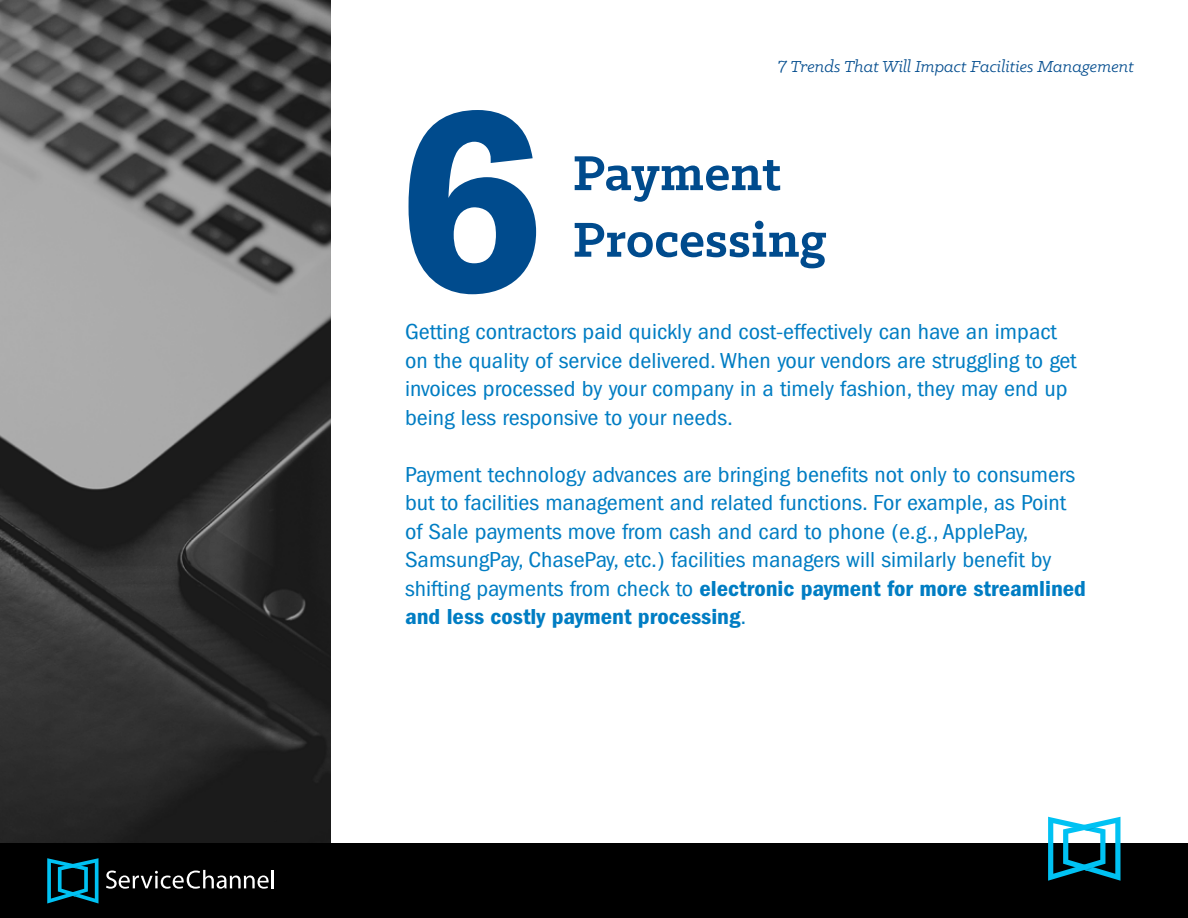
<style>
.page{position:relative;width:1188px;height:918px;background:#fff}
.page>*{position:absolute;margin:0;border:0;box-sizing:border-box;transform-origin:0 0}
.t1{font:700 262.5px "Akzidenz Grotesk BE";color:#004b8d}
.t2{font:700 55.5px/66.6px "Klinic Slab";color:#004b8d}
.t3{font:condensed 22.5px/28.5px "ITC Franklin Gothic Std";color:#007dc3;scale:1.1 1}
.t4{font:22.5px/28.5px "ITC Franklin Gothic Std Dm Cd";color:#007dc3;scale:1.1 1}
.t5{font:italic 18px "Klinic Slab";color:#004b8d}
.s1{font-size:19.5px}
.s2{font-family:"ITC Franklin Gothic Std";font-stretch:condensed}
</style>
<div class="page">
<svg style="left:0;top:0;width:331px;height:844px;background:#535353"></svg>
<div style="left:0;top:844px;width:1188px;height:74px;background:#000"></div>
<svg style="left:47px;top:858px;width:52px;height:46px"></svg>
<svg style="left:106px;top:870px;width:168px;height:19px"></svg>
<svg style="left:1048px;top:817px;width:72px;height:64px"></svg>
<h1 class="t1" style="left:398px;top:48px;width:149px">6</h1>
<p class="t5" style="left:778px;top:55px;width:358px"><span class="s1">7</span> Trends That Will Impact Facilities Management</p>
<h2 class="t2" style="left:572px;top:138px;width:256px">Payment<br>Processing</h2>
<p class="t3" style="left:405px;top:318px;width:612px">Getting contractors paid quickly and cost-effectively can have an impact on the quality of service delivered. When your vendors are struggling to get invoices processed by your company in a timely fashion, they may end up being less responsive to your needs.</p>
<p class="t3" style="left:405px;top:460px;width:611px">Payment technology advances are bringing benefits not only to consumers but to facilities management and related functions. For example, as Point of Sale payments move from cash and card to phone (e.g., ApplePay, SamsungPay, ChasePay, etc.) facilities managers will similarly benefit by</p>
<p class="t4" style="left:405px;top:574px;width:621px"><span class="s2">shifting payments from check to</span> electronic payment for more streamlined and less costly payment processing<span class="s2">.</span></p>
</div>
